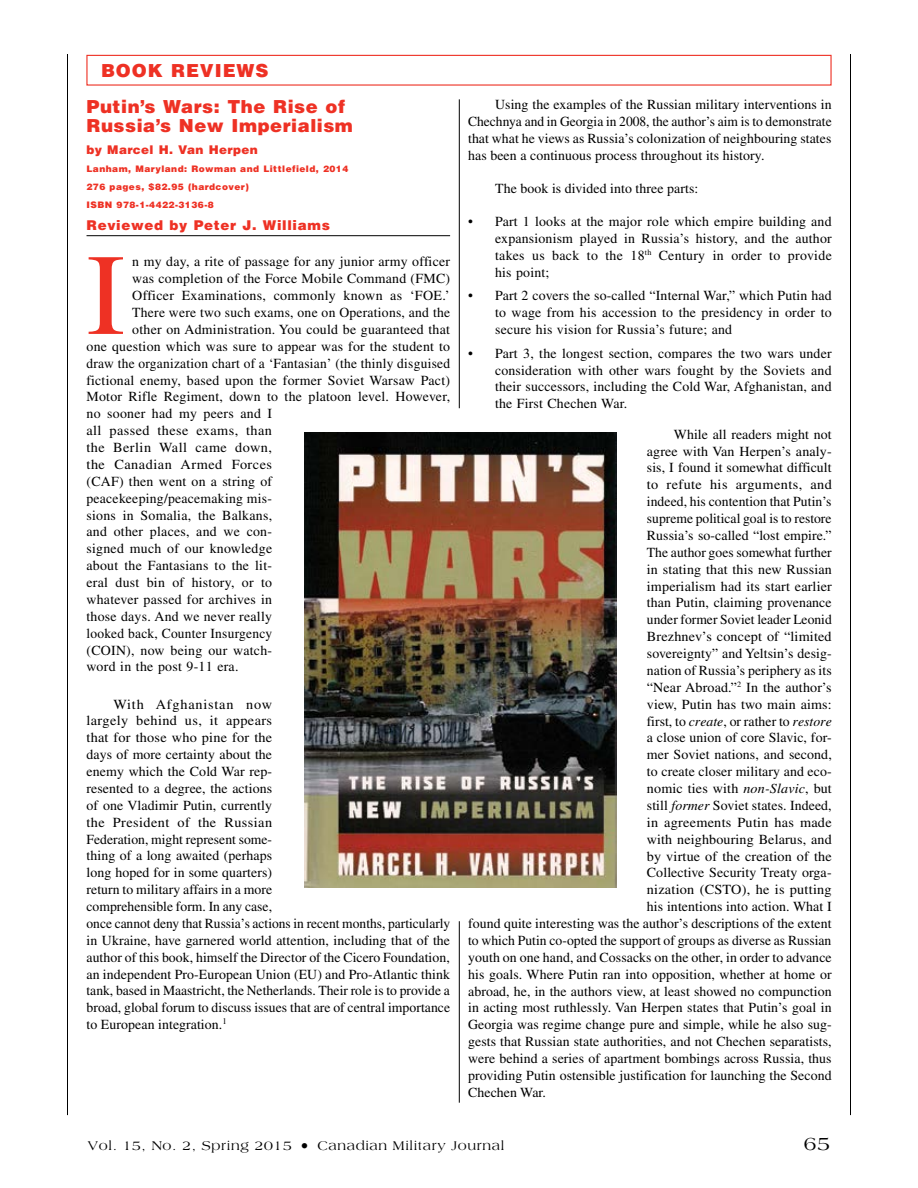
<style>
.page{position:relative;width:918px;height:1188px;background:#fff}
.page>*{position:absolute;margin:0;border:0;box-sizing:border-box;transform-origin:0 0}
.t1{font:115.8px "Times LT Std";color:#ee3124}
.t2{font:19.5px "Americana Std";color:#000}
.t3{font:900 18px/19.5px "Helvetica LT Std";letter-spacing:.03em;color:#ee3124}
.t4{font:900 18px "Helvetica LT Std";letter-spacing:.05em;color:#ee3124}
.t5{font:13.8px/16.8px "Times LT Std";letter-spacing:.005em;color:#000;text-align:justify}
.t6{font:13.8px "Times LT Std";letter-spacing:.03em;color:#000}
.t7{font:13.8px "Times LT Std";letter-spacing:.035em;color:#000}
.t8{font:13.5px "Americana Std";letter-spacing:.05em;color:#000}
.t9{font:900 13.5px "Helvetica LT Std";letter-spacing:.05em;color:#ee3124}
.t10{font:900 12px "Helvetica LT Std";letter-spacing:.03em;color:#ee3124}
.t11{font:900 9px/18px "Helvetica LT Std";letter-spacing:.05em;color:#ee3124}
.s1{font-style:italic}
.s2{font-size:16.5px}
</style>
<div class="page">
<hr style="left:850px;top:54px;width:1px;height:1061px;background:#000">
<hr style="left:67px;top:54px;width:1px;height:1061px;background:#000">
<hr style="left:459px;top:99px;width:1px;height:309px;background:#000">
<hr style="left:459px;top:921px;width:1px;height:182px;background:#000">
<hr style="left:87px;top:235px;width:363px;height:1px;background:#000">
<div style="left:86px;top:55px;width:746px;height:31px;border:1px solid #ee3124"></div>
<img style="left:304px;top:432px;width:312px;height:456px">
<h3 class="t4" style="left:101px;top:58px;width:169px">BOOK REVIEWS</h3>
<h3 class="t3" style="left:87px;top:96px;width:268px">Putin’s Wars: The Rise of<br>Russia’s New Imperialism</h3>
<p class="t10" style="left:87px;top:142px;width:173px">by Marcel H. Van Herpen</p>
<p class="t11" style="left:87px;top:160px;width:263px">Lanham, Maryland: Rowman and Littlefield, 2014<br>276 pages, $82.95 (hardcover)<br>ISBN 978-1-4422-3136-8</p>
<p class="t9" style="left:87px;top:216px;width:245px">Reviewed by Peter J. Williams</p>
<h1 class="t1" style="left:87px;top:230px;width:40px">I</h1>
<p class="t5" style="left:132px;top:253px;width:319px">n my day, a rite of passage for any junior army officer</p>
<p class="t5" style="left:132px;top:270px;width:319px">was completion of the Force Mobile Command (FMC)</p>
<p class="t5" style="left:132px;top:287px;width:319px">Officer Examinations, commonly known as ‘FOE.’</p>
<p class="t5" style="left:132px;top:304px;width:319px">There were two such exams, one on Operations, and the</p>
<p class="t5" style="left:132px;top:321px;width:319px">other on Administration. You could be guaranteed that</p>
<p class="t5" style="left:87px;top:338px;width:365px">one question which was sure to appear was for the student to</p>
<p class="t5" style="left:87px;top:355px;width:365px">draw the organization chart of a ‘Fantasian’ (the thinly disguised</p>
<p class="t5" style="left:87px;top:371px;width:365px">fictional enemy, based upon the former Soviet Warsaw Pact)</p>
<p class="t5" style="left:87px;top:388px;width:365px">Motor Rifle Regiment, down to the platoon level. However,</p>
<p class="t5" style="left:87px;top:405px;width:187px">no sooner had my peers and I</p>
<p class="t6" style="left:87px;top:423px;width:187px">all passed these exams, than</p>
<p class="t6" style="left:87px;top:440px;width:187px">the Berlin Wall came down,</p>
<p class="t7" style="left:87px;top:457px;width:187px">the Canadian Armed Forces</p>
<p class="t5" style="left:87px;top:473px;width:187px">(CAF) then went on a string of</p>
<p class="t5" style="left:87px;top:490px;width:187px">peacekeeping/peacemaking mis-</p>
<p class="t5" style="left:87px;top:506px;width:187px">sions in Somalia, the Balkans,</p>
<p class="t5" style="left:87px;top:523px;width:187px">and other places, and we con-</p>
<p class="t5" style="left:87px;top:540px;width:187px">signed much of our knowledge</p>
<p class="t5" style="left:87px;top:557px;width:187px">about the Fantasians to the lit-</p>
<p class="t5" style="left:87px;top:574px;width:187px">eral dust bin of history, or to</p>
<p class="t5" style="left:87px;top:591px;width:187px">whatever passed for archives in</p>
<p class="t5" style="left:87px;top:608px;width:187px">those days. And we never really</p>
<p class="t5" style="left:87px;top:625px;width:187px">looked back, Counter Insurgency</p>
<p class="t5" style="left:87px;top:641px;width:187px">(COIN), now being our watch-</p>
<p class="t5" style="left:87px;top:658px;width:153px">word in the post 9-11 era.</p>
<p class="t5" style="left:87px;top:695px;width:365px;text-align:left;text-indent:27px">With Afghanistan now<br>largely behind us, it appears<br>that for those who pine for the<br>days of more certainty about the<br>enemy which the Cold War rep-<br>resented to a degree, the actions<br>of one Vladimir Putin, currently<br>the President of the Russian<br>Federation, might represent some-<br>thing of a long awaited (perhaps<br>long hoped for in some quarters)<br>return to military affairs in a more<br>comprehensible form. In any case,<br>once cannot deny that Russia’s actions in recent months, particularly in Ukraine, have garnered world attention, including that of the author of this book, himself the Director of the Cicero Foundation, an independent Pro-European Union (EU) and Pro-Atlantic think tank, based in Maastricht, the Netherlands. Their role is to provide a broad, global forum to discuss issues that are of central importance to European integration.<sup>1</sup></p>
<p class="t5" style="left:468px;top:96px;width:365px;text-indent:27px">Using the examples of the Russian military interventions in Chechnya and in Georgia in 2008, the author’s aim is to demonstrate that what he views as Russia’s colonization of neighbouring states has been a continuous process throughout its history.</p>
<p class="t5" style="left:495px;top:180px;width:205px">The book is divided into three parts:</p>
<p class="t5" style="left:495px;top:213px;width:338px;text-indent:-27px">• Part 1 looks at the major role which empire building and expansionism played in Russia’s history, and the author takes us back to the 18<sup>th</sup> Century in order to provide his point;</p>
<p class="t5" style="left:495px;top:287px;width:338px;text-indent:-27px">• Part 2 covers the so-called “Internal War,” which Putin had to wage from his accession to the presidency in order to secure his vision for Russia’s future; and</p>
<p class="t5" style="left:495px;top:345px;width:338px;text-indent:-27px">• Part 3, the longest section, compares the two wars under consideration with other wars fought by the Soviets and their successors, including the Cold War, Afghanistan, and the First Chechen War.</p>
<p class="t5" style="left:674px;top:426px;width:159px">While all readers might not</p>
<p class="t5" style="left:647px;top:442px;width:186px">agree with Van Herpen’s analy-</p>
<p class="t5" style="left:647px;top:459px;width:186px">sis, I found it somewhat difficult</p>
<p class="t6" style="left:647px;top:477px;width:186px">to refute his arguments, and</p>
<p class="t5" style="left:647px;top:493px;width:186px">indeed, his contention that Putin’s</p>
<p class="t5" style="left:647px;top:510px;width:186px">supreme political goal is to restore</p>
<p class="t5" style="left:647px;top:527px;width:186px">Russia’s so-called “lost empire.”</p>
<p class="t5" style="left:647px;top:544px;width:186px">The author goes somewhat further</p>
<p class="t5" style="left:647px;top:561px;width:186px">in stating that this new Russian</p>
<p class="t5" style="left:647px;top:577px;width:186px">imperialism had its start earlier</p>
<p class="t5" style="left:647px;top:594px;width:186px">than Putin, claiming provenance</p>
<p class="t5" style="left:647px;top:611px;width:186px">under former Soviet leader Leonid</p>
<p class="t5" style="left:647px;top:628px;width:186px">Brezhnev’s concept of “limited</p>
<p class="t5" style="left:647px;top:645px;width:186px">sovereignty” and Yeltsin’s desig-</p>
<p class="t5" style="left:647px;top:662px;width:186px">nation of Russia’s periphery as its</p>
<p class="t5" style="left:647px;top:679px;width:186px">“Near Abroad.”<sup>2</sup> In the author’s</p>
<p class="t5" style="left:647px;top:696px;width:186px">view, Putin has two main aims:</p>
<p class="t5" style="left:647px;top:712px;width:186px">first, to <span class="s1">create</span>, or rather to <span class="s1">restore</span></p>
<p class="t5" style="left:647px;top:729px;width:186px">a close union of core Slavic, for-</p>
<p class="t5" style="left:647px;top:746px;width:186px">mer Soviet nations, and second,</p>
<p class="t5" style="left:647px;top:763px;width:186px">to create closer military and eco-</p>
<p class="t5" style="left:647px;top:780px;width:186px">nomic ties with <span class="s1">non-Slavic</span>, but</p>
<p class="t5" style="left:647px;top:797px;width:186px">still <span class="s1">former</span> Soviet states. Indeed,</p>
<p class="t5" style="left:647px;top:814px;width:186px">in agreements Putin has made</p>
<p class="t5" style="left:647px;top:831px;width:186px">with neighbouring Belarus, and</p>
<p class="t5" style="left:647px;top:847px;width:186px">by virtue of the creation of the</p>
<p class="t5" style="left:647px;top:864px;width:186px">Collective Security Treaty orga-</p>
<p class="t5" style="left:647px;top:881px;width:186px">nization (CSTO), he is putting</p>
<p class="t5" style="left:647px;top:898px;width:186px">his intentions into action. What I</p>
<p class="t5" style="left:468px;top:915px;width:365px">found quite interesting was the author’s descriptions of the extent</p>
<p class="t5" style="left:468px;top:932px;width:365px">to which Putin co-opted the support of groups as diverse as Russian</p>
<p class="t5" style="left:468px;top:949px;width:365px">youth on one hand, and Cossacks on the other, in order to advance</p>
<p class="t5" style="left:468px;top:966px;width:365px">his goals. Where Putin ran into opposition, whether at home or</p>
<p class="t5" style="left:468px;top:982px;width:365px">abroad, he, in the authors view, at least showed no compunction</p>
<p class="t5" style="left:468px;top:999px;width:365px">in acting most ruthlessly. Van Herpen states that Putin’s goal in</p>
<p class="t5" style="left:468px;top:1016px;width:365px">Georgia was regime change pure and simple, while he also sug-</p>
<p class="t5" style="left:468px;top:1033px;width:365px">gests that Russian state authorities, and not Chechen separatists,</p>
<p class="t5" style="left:468px;top:1050px;width:365px">were behind a series of apartment bombings across Russia, thus</p>
<p class="t5" style="left:468px;top:1067px;width:365px">providing Putin ostensible justification for launching the Second</p>
<p class="t5" style="left:468px;top:1084px;width:79px">Chechen War.</p>
<p class="t8" style="left:88px;top:1138px;width:418px">Vol. 15, No. 2, Spring 2015 <span class="s2">•</span> Canadian Military Journal</p>
<h2 class="t2" style="left:804px;top:1132px;width:28px">65</h2>
</div>
